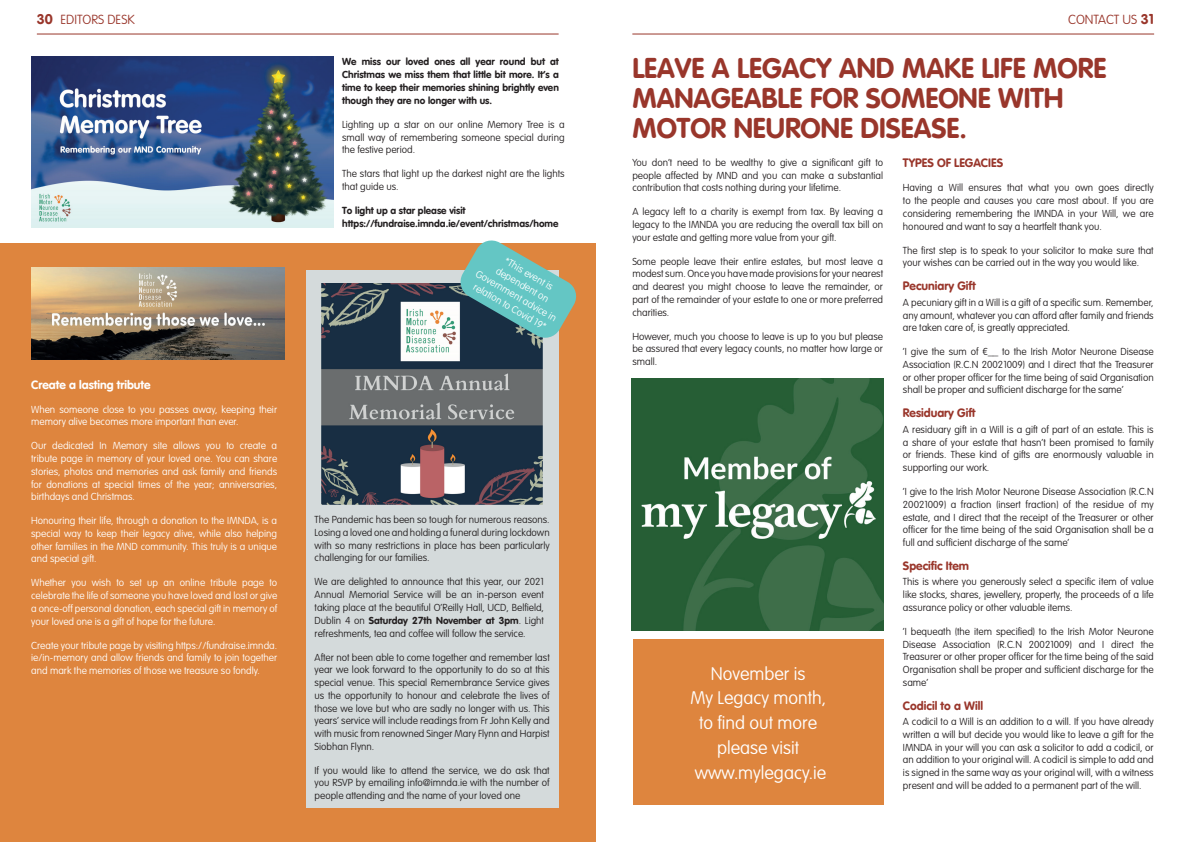
<style>
.page{position:relative;width:1191px;height:842px;background:#fff}
.page>*{position:absolute;margin:0;border:0;box-sizing:border-box;transform-origin:0 0}
.t1{font:28px/30px "VAG Rounded Bold";color:#99362b}
.t2{font:100 18px/24.8px "VAG Rounded Std";color:#fff;text-align:center}
.t3{font:100 13px "VAG Rounded Std";color:#99362b}
.t4{font:12px "VAG Rounded Bold";color:#99362b}
.t5{font:12px "VAG Rounded Bold";color:#fff}
.t6{font:100 10px/12.7px "VAG Rounded Std";color:#231f20;text-align:justify}
.t7{font:100 10px/12.7px "VAG Rounded Std";color:#fff;text-align:justify}
.t8{font:10px/13px "VAG Rounded Bold";color:#231f20;text-align:justify}
.s1{font-family:"VAG Rounded Bold";font-weight:400;font-size:14px}
.s2{font-family:"VAG Rounded Std";font-weight:100}
</style>
<div class="page">
<hr style="left:37px;top:34px;width:521px;height:1px;background:#99362b">
<div style="left:0;top:243px;width:595px;height:599px;background:#de853e"></div>
<img style="left:31px;top:57px;width:302px;height:170px">
<div style="left:306px;top:270px;width:252px;height:537px;background:#d4dadb"></div>
<img style="left:31px;top:267px;width:253px;height:93px">
<img style="left:322px;top:283px;width:220px;height:221px">
<svg style="left:458px;top:240px;width:119px;height:100px"></svg>
<img style="left:631px;top:378px;width:252px;height:252px">
<div style="left:633px;top:639px;width:250px;height:166px;background:#de853e"></div>
<hr style="left:632px;top:34px;width:522px;height:1px;background:#99362b">
<h3 class="t3" style="left:37px;top:12px;width:99px"><span class="s1">30</span> EDITORS DESK</h3>
<p class="t5" style="left:31px;top:377px;width:121px">Create a lasting tribute</p>
<p class="t7" style="left:31px;top:403px;width:247px">When someone close to you passes away, keeping their memory alive becomes more important than ever.</p>
<p class="t7" style="left:31px;top:440px;width:247px">Our dedicated In Memory site allows you to create a tribute page in memory of your loved one. You can share stories, photos and memories and ask family and friends for donations at special times of the year; anniversaries, birthdays and Christmas.</p>
<p class="t7" style="left:31px;top:515px;width:247px">Honouring their life, through a donation to the IMNDA, is a special way to keep their legacy alive, while also helping other families in the MND community. This truly is a unique and special gift.</p>
<p class="t7" style="left:31px;top:577px;width:247px">Whether you wish to set up an online tribute page to celebrate the life of someone you have loved and lost or give a once-off personal donation, each special gift in memory of your loved one is a gift of hope for the future.</p>
<p class="t7" style="left:31px;top:639px;width:247px">Create your tribute page by visiting https://fundraise.imnda. ie/in-memory and allow friends and family to join together and mark the memories of those we treasure so fondly.</p>
<p class="t8" style="left:342px;top:55px;width:218px">We miss our loved ones all year round but at Christmas we miss them that little bit more. It’s a time to keep their memories shining brightly even though they are no longer with us.</p>
<p class="t6" style="left:342px;top:118px;width:224px">Lighting up a star on our online Memory Tree is a small way of remembering someone special during the festive period.</p>
<p class="t6" style="left:342px;top:168px;width:224px">The stars that light up the darkest night are the lights that guide us.</p>
<p class="t8" style="left:342px;top:204px;width:218px">To light up a star please visit https://fundraise.imnda.ie/event/christmas/home</p>
<p class="t7" style="left:508px;top:255px;width:56px;rotate:30deg">*This event is</p>
<p class="t7" style="left:500px;top:265px;width:61px;rotate:30deg">dependent on</p>
<p class="t7" style="left:479px;top:268px;width:93px;rotate:30deg">Government advice in</p>
<p class="t7" style="left:477px;top:281px;width:84px;rotate:30deg">relation to Covid 19*</p>
<p class="t6" style="left:315px;top:514px;width:237px">The Pandemic has been so tough for numerous reasons.<br>Losing a loved one and holding a funeral during lockdown with so many restrictions in place has been particularly challenging for our families.</p>
<p class="t6" style="left:315px;top:576px;width:231px">We are delighted to announce that this year, our 2021<br>Annual Memorial Service will be an in-person event taking place at the beautiful O’Reilly Hall, UCD, Belfield,</p>
<p class="t8" style="left:315px;top:613px;width:231px"><span class="s2">Dublin 4 on</span> Saturday 27th November at 3pm<span class="s2">. Light</span></p>
<p class="t6" style="left:315px;top:627px;width:212px">refreshments, tea and coffee will follow the service.</p>
<p class="t6" style="left:315px;top:651px;width:237px">After not been able to come together and remember last year we look forward to the opportunity to do so at this special venue. This special Remembrance Service gives us the opportunity to honour and celebrate the lives of those we love but who are sadly no longer with us. This years’ service will include readings from Fr John Kelly and with music from renowned Singer Mary Flynn and Harpist Siobhan Flynn.</p>
<p class="t6" style="left:315px;top:764px;width:237px">If you would like to attend the service, we do ask that you RSVP by emailing info@imnda.ie with the number of people attending and the name of your loved one</p>
<h3 class="t3" style="left:1068px;top:12px;width:87px">CONTACT US <span class="s1">31</span></h3>
<h1 class="t1" style="left:632px;top:53px;width:475px">LEAVE A LEGACY AND MAKE LIFE MORE<br>MANAGEABLE FOR SOMEONE WITH<br>MOTOR NEURONE DISEASE.</h1>
<p class="t6" style="left:632px;top:156px;width:252px">You don’t need to be wealthy to give a significant gift to people affected by MND and you can make a substantial contribution that costs nothing during your lifetime.</p>
<p class="t6" style="left:632px;top:206px;width:252px">A legacy left to a charity is exempt from tax. By leaving a legacy to the IMNDA you are reducing the overall tax bill on your estate and getting more value from your gift.</p>
<p class="t6" style="left:632px;top:255px;width:252px">Some people leave their entire estates, but most leave a modest sum. Once you have made provisions for your nearest and dearest you might choose to leave the remainder, or part of the remainder of your estate to one or more preferred charities.</p>
<p class="t6" style="left:632px;top:330px;width:252px">However, much you choose to leave is up to you but please be assured that every legacy counts, no matter how large or small.</p>
<h2 class="t2" style="left:690px;top:661px;width:137px">November is<br>My Legacy month, to find out more please visit www.mylegacy.ie</h2>
<p class="t4" style="left:903px;top:156px;width:102px">TYPES OF LEGACIES</p>
<p class="t6" style="left:903px;top:182px;width:252px">Having a Will ensures that what you own goes directly to the people and causes you care most about. If you are considering remembering the IMNDA in your Will, we are honoured and want to say a heartfelt thank you.</p>
<p class="t6" style="left:903px;top:244px;width:252px">The first step is to speak to your solicitor to make sure that your wishes can be carried out in the way you would like.</p>
<p class="t4" style="left:903px;top:279px;width:74px">Pecuniary Gift</p>
<p class="t6" style="left:903px;top:296px;width:252px">A pecuniary gift in a Will is a gift of a specific sum. Remember, any amount, whatever you can afford after family and friends are taken care of, is greatly appreciated.</p>
<p class="t6" style="left:903px;top:346px;width:252px">‘I give the sum of €__ to the Irish Motor Neurone Disease Association (R.C.N 20021009) and I direct that the Treasurer or other proper officer for the time being of said Organisation shall be proper and sufficient discharge for the same‘</p>
<p class="t4" style="left:903px;top:406px;width:74px">Residuary Gift</p>
<p class="t6" style="left:903px;top:423px;width:252px">A residuary gift in a Will is a gift of part of an estate. This is a share of your estate that hasn’t been promised to family or friends. These kind of gifts are enormously valuable in supporting our work.</p>
<p class="t6" style="left:903px;top:486px;width:252px">‘I give to the Irish Motor Neurone Disease Association (R.C.N 20021009) a fraction (insert fraction) of the residue of my estate, and I direct that the receipt of the Treasurer or other officer for the time being of the said Organisation shall be a full and sufficient discharge of the same’</p>
<p class="t4" style="left:903px;top:559px;width:68px">Specific Item</p>
<p class="t6" style="left:903px;top:576px;width:252px">This is where you generously select a specific item of value like stocks, shares, jewellery, property, the proceeds of a life assurance policy or other valuable items.</p>
<p class="t6" style="left:903px;top:625px;width:252px">‘I bequeath (the item specified) to the Irish Motor Neurone Disease Association (R.C.N 20021009) and I direct the Treasurer or other proper officer for the time being of the said Organisation shall be proper and sufficient discharge for the same’</p>
<p class="t4" style="left:903px;top:698px;width:82px">Codicil to a Will</p>
<p class="t6" style="left:903px;top:716px;width:252px">A codicil to a Will is an addition to a will. If you have already written a will but decide you would like to leave a gift for the IMNDA in your will you can ask a solicitor to add a codicil, or an addition to your original will. A codicil is simple to add and is signed in the same way as your original will, with a witness present and will be added to a permanent part of the will.</p>
</div>
